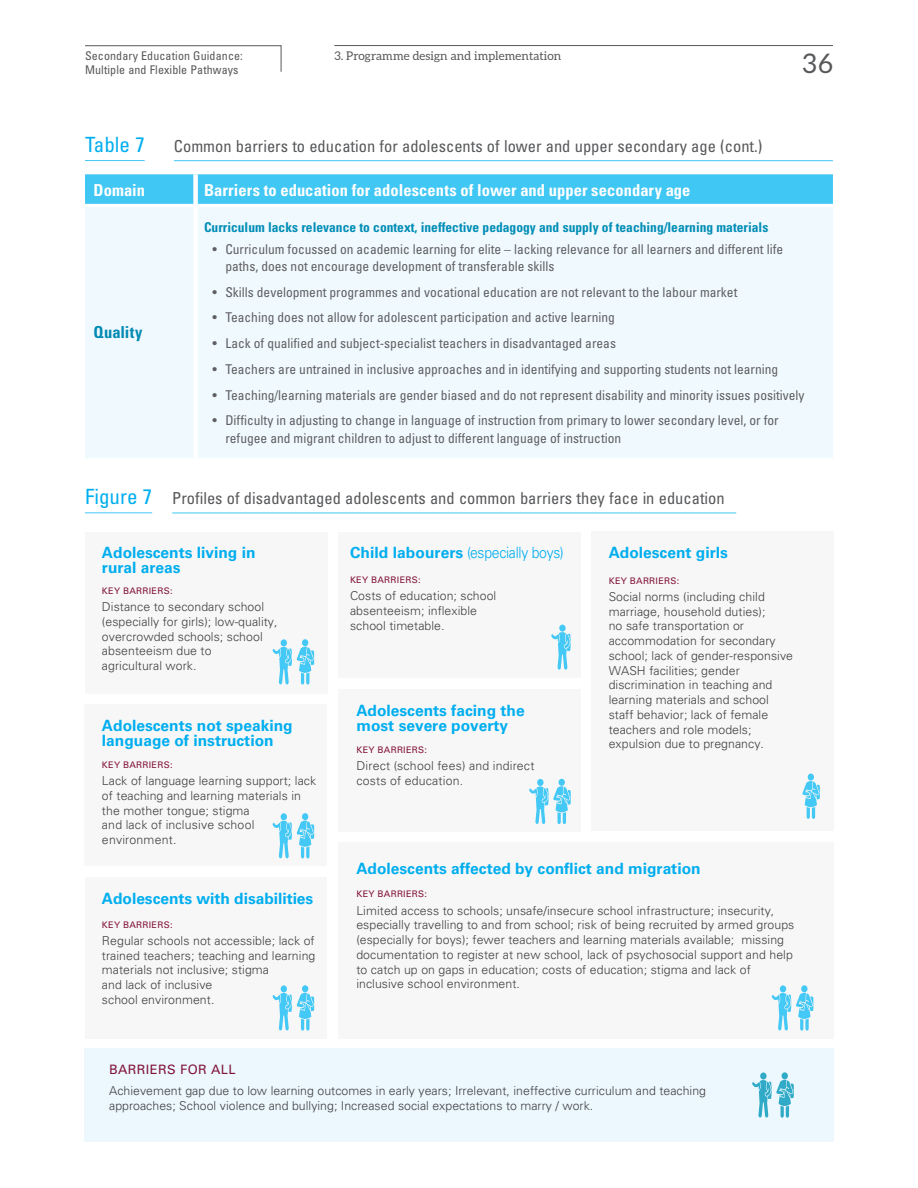
<style>
.page{position:relative;width:918px;height:1188px;background:#fff}
.page>*{position:absolute;margin:0;border:0;box-sizing:border-box;transform-origin:0 0}
.t1{font:27px "Aleo";color:#57585a}
.t2{font:condensed 21px "Univers LT Std";color:#00aeef}
.t3{font:condensed 16.5px "Univers LT Std";color:#57585a}
.t4{font:700 condensed 16.5px "Univers LT Std";letter-spacing:.005em;color:#fff}
.t5{font:700 condensed 16.5px "Univers LT Std";letter-spacing:.01em;color:#008ab3}
.t6{font:700 15.6px/15.6px "Univers LT Std";color:#00aeef}
.t7{font:300 15.6px "Univers LT Std";letter-spacing:-.02em;color:#00aeef;scale:.9 1}
.t8{font:condensed 13.5px/17.2px "Univers LT Std";color:#5f5f62}
.t9{font:700 condensed 13.5px "Univers LT Std";color:#008db6}
.t10{font:12.9px "Univers LT Std";letter-spacing:.03em;color:#82143a}
.t11{font:300 12.3px/14.7px "Univers LT Std";letter-spacing:.005em;color:#414042}
.t12{font:condensed 12px/14.4px "Univers LT Std";letter-spacing:.01em;color:#57585a}
.t13{font:12px "Aleo";letter-spacing:.005em;color:#57585a}
.t14{font:9px "Univers LT Std";letter-spacing:.03em;color:#82143a}
.s1{font-size:21px;color:#00aeef}
.s2{font-weight:700}
</style>
<div class="page">
<hr style="left:334px;top:45px;width:499px;height:1px;background:#57585a">
<svg style="left:85px;top:45px;width:196px;height:27px"></svg>
<div style="left:85px;top:174px;width:748px;height:30px;background:#40c7f4"></div>
<div style="left:85px;top:207px;width:748px;height:251px;background:#f0f9fd"></div>
<div style="left:193px;top:174px;width:5px;height:31px;background:#fff"></div>
<div style="left:193px;top:205px;width:5px;height:253px;background:#fff"></div>
<div style="left:338px;top:532px;width:242px;height:146px;background:#f7f7f7"></div>
<div style="left:85px;top:532px;width:242px;height:161px;background:#f7f7f7"></div>
<div style="left:591px;top:531px;width:243px;height:300px;background:#f7f7f7"></div>
<div style="left:338px;top:842px;width:496px;height:197px;background:#f7f7f7"></div>
<div style="left:338px;top:689px;width:242px;height:142px;background:#f7f7f7"></div>
<div style="left:85px;top:877px;width:242px;height:162px;background:#f7f7f7"></div>
<div style="left:84px;top:1049px;width:750px;height:93px;background:#ecf8fe"></div>
<div style="left:84px;top:704px;width:243px;height:162px;background:#f7f7f7"></div>
<div style="left:302px;top:639px;width:6px;height:7px;background:#44c8f5;border-radius:50%"></div>
<svg style="left:273px;top:646px;width:41px;height:39px"></svg>
<div style="left:281px;top:639px;width:6px;height:7px;background:#44c8f5;border-radius:50%"></div>
<div style="left:302px;top:813px;width:6px;height:7px;background:#44c8f5;border-radius:50%"></div>
<svg style="left:273px;top:820px;width:41px;height:38px"></svg>
<div style="left:281px;top:813px;width:6px;height:7px;background:#44c8f5;border-radius:50%"></div>
<div style="left:559px;top:779px;width:6px;height:7px;background:#44c8f5;border-radius:50%"></div>
<svg style="left:529px;top:786px;width:42px;height:38px"></svg>
<div style="left:537px;top:779px;width:7px;height:7px;background:#44c8f5;border-radius:50%"></div>
<div style="left:801px;top:985px;width:7px;height:7px;background:#44c8f5;border-radius:50%"></div>
<svg style="left:772px;top:992px;width:41px;height:39px"></svg>
<div style="left:780px;top:985px;width:6px;height:7px;background:#44c8f5;border-radius:50%"></div>
<svg style="left:551px;top:632px;width:20px;height:38px"></svg>
<div style="left:559px;top:625px;width:7px;height:7px;background:#44c8f5;border-radius:50%"></div>
<div style="left:302px;top:985px;width:6px;height:7px;background:#44c8f5;border-radius:50%"></div>
<svg style="left:273px;top:992px;width:41px;height:39px"></svg>
<div style="left:281px;top:985px;width:6px;height:7px;background:#44c8f5;border-radius:50%"></div>
<svg style="left:802px;top:781px;width:18px;height:38px"></svg>
<div style="left:808px;top:774px;width:6px;height:7px;background:#44c8f5;border-radius:50%"></div>
<div style="left:782px;top:1072px;width:6px;height:7px;background:#30aac6;border-radius:50%"></div>
<svg style="left:752px;top:1079px;width:42px;height:39px"></svg>
<div style="left:760px;top:1072px;width:7px;height:8px;background:#30aac6;border-radius:50%"></div>
<hr style="left:172px;top:513px;width:564px;height:1px;background:#40c7f4">
<hr style="left:85px;top:512px;width:67px;height:1px;background:#40c7f4">
<hr style="left:174px;top:160px;width:659px;height:1px;background:#40c7f4">
<hr style="left:85px;top:160px;width:60px;height:1px;background:#40c7f4">
<p class="t12" style="left:85px;top:48px;width:159px">Secondary Education Guidance:<br>Multiple and Flexible Pathways</p>
<h1 class="t1" style="left:803px;top:48px;width:32px">36</h1>
<p class="t13" style="left:334px;top:49px;width:228px">3. Programme design and implementation</p>
<h2 class="t2" style="left:85px;top:131px;width:61px">Table 7</h2>
<h3 class="t3" style="left:174px;top:135px;width:590px">Common barriers to education for adolescents of lower and upper secondary age (cont.)</h3>
<h3 class="t4" style="left:94px;top:180px;width:53px">Domain</h3>
<h3 class="t4" style="left:204px;top:180px;width:488px">Barriers to education for adolescents of lower and upper secondary age</h3>
<h3 class="t5" style="left:94px;top:322px;width:50px">Quality</h3>
<p class="t9" style="left:204px;top:219px;width:566px">Curriculum lacks relevance to context, ineffective pedagogy and supply of teaching/learning materials</p>
<p class="t8" style="left:225px;top:240px;width:559px;text-indent:-13px">• Curriculum focussed on academic learning for elite – lacking relevance for all learners and different life paths, does not encourage development of transferable skills</p>
<p class="t8" style="left:213px;top:283px;width:526px">• Skills development programmes and vocational education are not relevant to the labour market</p>
<p class="t8" style="left:213px;top:309px;width:404px">• Teaching does not allow for adolescent participation and active learning</p>
<p class="t8" style="left:213px;top:335px;width:405px">• Lack of qualified and subject-specialist teachers in disadvantaged areas</p>
<p class="t8" style="left:213px;top:360px;width:567px">• Teachers are untrained in inclusive approaches and in identifying and supporting students not learning</p>
<p class="t8" style="left:213px;top:386px;width:594px">• Teaching/learning materials are gender biased and do not represent disability and minority issues positively</p>
<p class="t8" style="left:225px;top:412px;width:555px;text-indent:-13px">• Difficulty in adjusting to change in language of instruction from primary to lower secondary level, or for refugee and migrant children to adjust to different language of instruction</p>
<h3 class="t3" style="left:85px;top:488px;width:641px"><span class="s1">Figure 7</span> Profiles of disadvantaged adolescents and common barriers they face in education</h3>
<p class="t6" style="left:102px;top:544px;width:155px">Adolescents living in rural areas</p>
<p class="t14" style="left:102px;top:585px;width:72px">KEY BARRIERS:</p>
<p class="t11" style="left:102px;top:599px;width:177px">Distance to secondary school (especially for girls); low-quality, overcrowded schools; school absenteeism due to<br>agricultural work.</p>
<p class="t6" style="left:102px;top:717px;width:192px">Adolescents not speaking language of instruction</p>
<p class="t14" style="left:102px;top:759px;width:72px">KEY BARRIERS:</p>
<p class="t11" style="left:102px;top:774px;width:216px">Lack of language learning support; lack of teaching and learning materials in the mother tongue; stigma<br>and lack of inclusive school environment.</p>
<p class="t6" style="left:102px;top:891px;width:213px">Adolescents with disabilities</p>
<p class="t14" style="left:102px;top:919px;width:72px">KEY BARRIERS:</p>
<p class="t11" style="left:102px;top:933px;width:215px">Regular schools not accessible; lack of trained teachers; teaching and learning materials not inclusive; stigma<br>and lack of inclusive<br>school environment.</p>
<p class="t7" style="left:350px;top:543px;width:239px"><span class="s2">Child labourers</span> (especially boys)</p>
<p class="t14" style="left:350px;top:575px;width:72px">KEY BARRIERS:</p>
<p class="t11" style="left:350px;top:589px;width:148px">Costs of education; school absenteeism; inflexible school timetable.</p>
<p class="t6" style="left:356px;top:702px;width:170px">Adolescents facing the most severe poverty</p>
<p class="t14" style="left:356px;top:744px;width:72px">KEY BARRIERS:</p>
<p class="t11" style="left:356px;top:759px;width:180px">Direct (school fees) and indirect costs of education.</p>
<p class="t6" style="left:609px;top:544px;width:121px">Adolescent girls</p>
<p class="t14" style="left:609px;top:575px;width:72px">KEY BARRIERS:</p>
<p class="t11" style="left:609px;top:589px;width:186px">Social norms (including child marriage, household duties);<br>no safe transportation or accommodation for secondary school; lack of gender-responsive<br>WASH facilities; gender discrimination in teaching and learning materials and school staff behavior; lack of female teachers and role models; expulsion due to pregnancy.</p>
<p class="t6" style="left:356px;top:860px;width:346px">Adolescents affected by conflict and migration</p>
<p class="t14" style="left:356px;top:889px;width:72px">KEY BARRIERS:</p>
<p class="t11" style="left:356px;top:903px;width:440px">Limited access to schools; unsafe/insecure school infrastructure; insecurity, especially travelling to and from school; risk of being recruited by armed groups (especially for boys); fewer teachers and learning materials available; missing documentation to register at new school, lack of psychosocial support and help to catch up on gaps in education; costs of education; stigma and lack of inclusive school environment.</p>
<p class="t10" style="left:109px;top:1062px;width:128px">BARRIERS FOR ALL</p>
<p class="t11" style="left:109px;top:1083px;width:598px">Achievement gap due to low learning outcomes in early years; Irrelevant, ineffective curriculum and teaching approaches; School violence and bullying; Increased social expectations to marry / work.</p>
</div>
